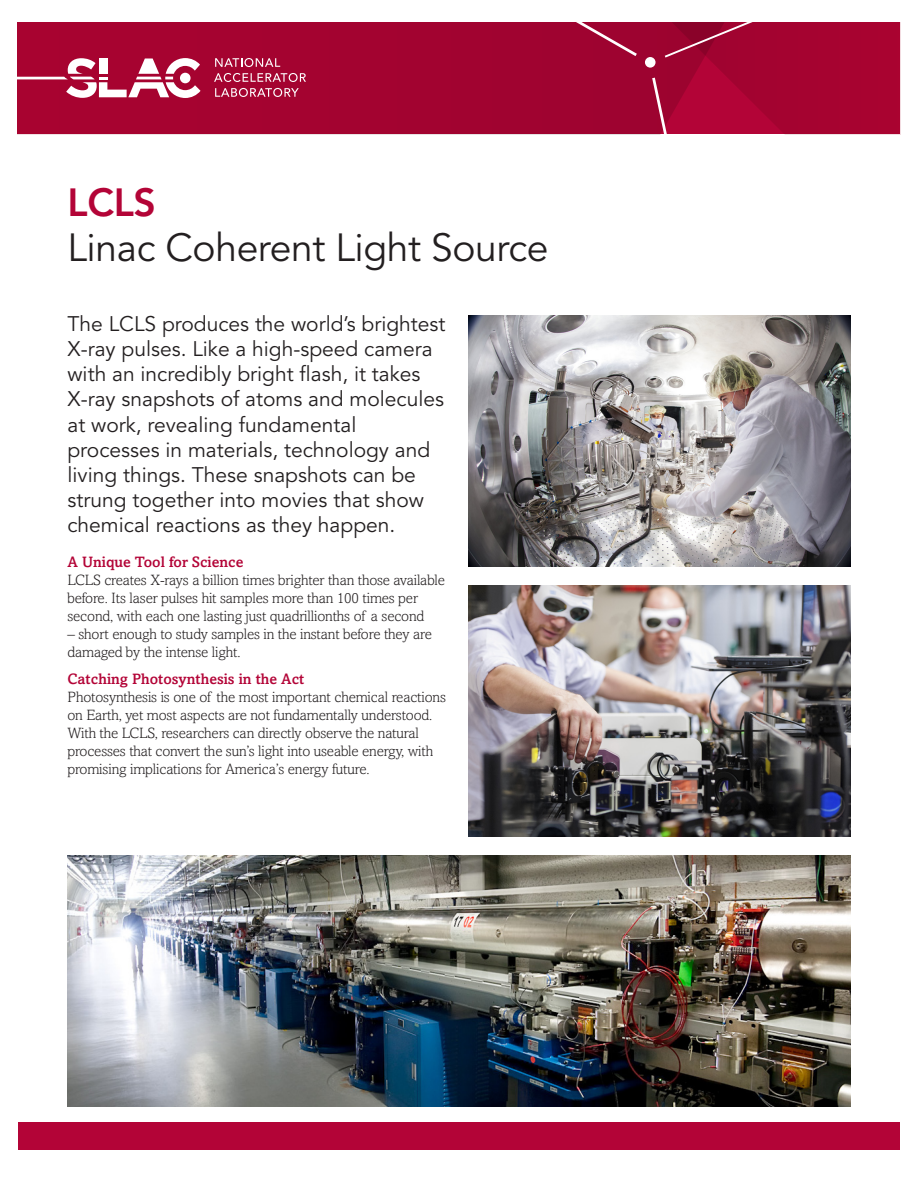
<style>
.page{position:relative;width:918px;height:1188px;background:#fff}
.page>*{position:absolute;margin:0;border:0;box-sizing:border-box;transform-origin:0 0}
.t1{font:39px "Avenir LT Std";letter-spacing:-.01em;color:#231f20}
.t2{font:800 39px "Avenir LT Std";color:#b30437}
.t3{font:21px/25.2px "Avenir LT Std";color:#231f20}
.t4{font:300 15px/18px "Amasis MT Std";letter-spacing:-.01em;color:#231f20}
.t5{font:500 15px "Amasis MT Std";color:#b30437}
</style>
<div class="page">
<div style="left:18px;top:1122px;width:882px;height:27px;background:#b30437"></div>
<img style="left:468px;top:315px;width:382px;height:252px">
<img style="left:468px;top:585px;width:382px;height:252px">
<img style="left:68px;top:855px;width:782px;height:252px">
<div style="left:18px;top:23px;width:630px;height:111px;background:#a30330"></div>
<div style="left:519px;top:22px;width:121px;height:37px;background:#9f0330"></div>
<svg style="left:648px;top:22px;width:252px;height:113px;background:#a70835"></svg>
<div style="left:645px;top:57px;width:11px;height:11px;background:#fff;border-radius:50%"></div>
<svg style="left:215px;top:58px;width:65px;height:9px"></svg>
<svg style="left:214px;top:73px;width:92px;height:9px"></svg>
<svg style="left:215px;top:88px;width:84px;height:9px"></svg>
<svg style="left:17px;top:58px;width:184px;height:40px"></svg>
<h1 class="t2" style="left:68px;top:179px;width:90px">LCLS</h1>
<h1 class="t1" style="left:68px;top:225px;width:483px">Linac Coherent Light Source</h1>
<p class="t3" style="left:68px;top:312px;width:379px">The LCLS produces the world’s brightest X-ray pulses. Like a high-speed camera with an incredibly bright flash, it takes X-ray snapshots of atoms and molecules at work, revealing fundamental processes in materials, technology and living things. These snapshots can be strung together into movies that show chemical reactions as they happen.</p>
<p class="t5" style="left:68px;top:553px;width:177px">A Unique Tool for Science</p>
<p class="t4" style="left:68px;top:571px;width:379px">LCLS creates X-rays a billion times brighter than those available before. Its laser pulses hit samples more than 100 times per second, with each one lasting just quadrillionths of a second</p>
<p class="t4" style="left:68px;top:625px;width:366px">– short enough to study samples in the instant before they are damaged by the intense light.</p>
<p class="t5" style="left:68px;top:670px;width:238px">Catching Photosynthesis in the Act</p>
<p class="t4" style="left:68px;top:688px;width:380px">Photosynthesis is one of the most important chemical reactions on Earth, yet most aspects are not fundamentally understood.<br>With the LCLS, researchers can directly observe the natural processes that convert the sun’s light into useable energy, with promising implications for America’s energy future.</p>
</div>
